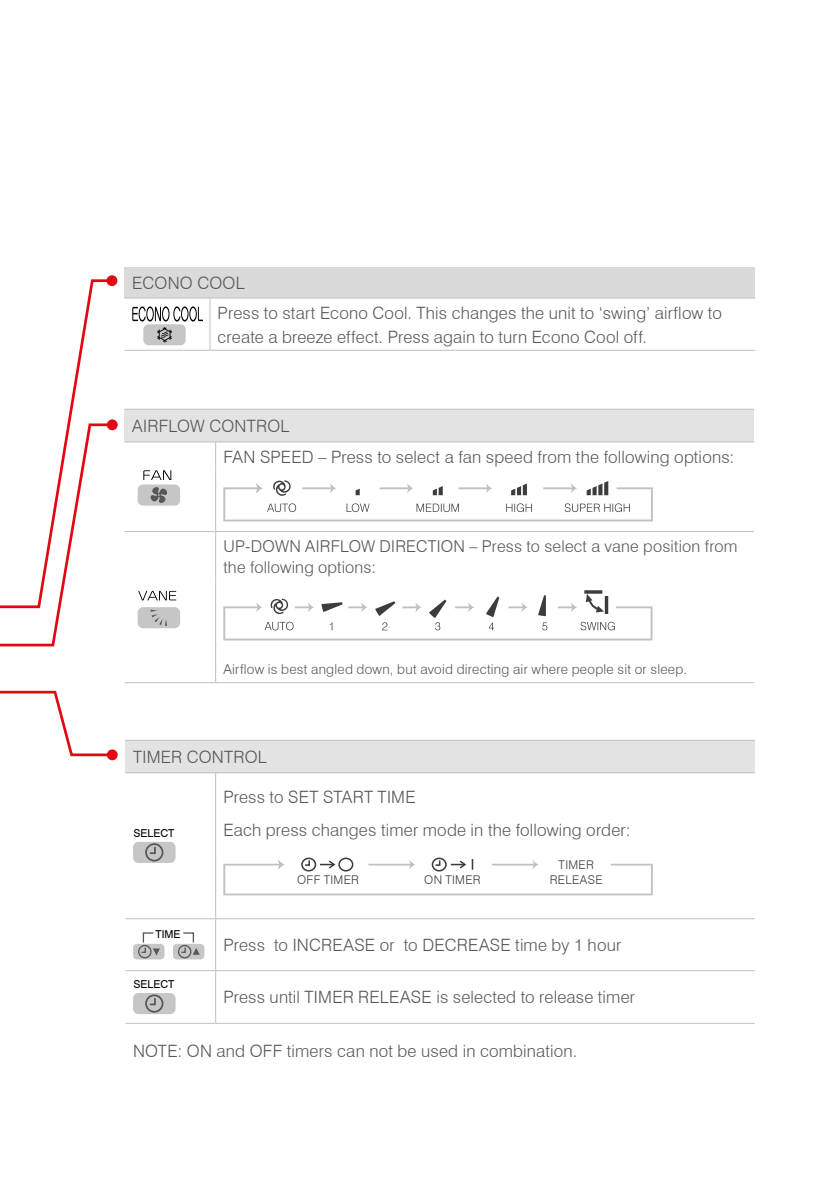
<style>
.page{position:relative;width:840px;height:1191px;background:#fff}
.page>*{position:absolute;margin:0;border:0;box-sizing:border-box;transform-origin:0 0}
.t1{font:300 17px/33.2px "Swiss 721 BT";letter-spacing:.01em;color:#575756}
.t2{font:300 16.4px/21.8px "Swiss 721 BT";letter-spacing:.015em;color:#575756}
.t3{font:300 13.6px "Swiss 721 BT";letter-spacing:.02em;color:#575756}
.t4{font:300 12px/15.4px "Swiss 721 BT";letter-spacing:.025em;color:#3c3c3b;text-align:center}
.t5{font:10.8px "Swiss 721 BT";color:#000}
</style>
<div class="page">
<div style="left:106px;top:275px;width:11px;height:11px;background:#e30613;border-radius:50%"></div>
<div style="left:125px;top:740px;width:629px;height:33px;background:#e3e3e3"></div>
<hr style="left:125px;top:740px;width:90px;height:1px;background:#c1c0c0">
<hr style="left:215px;top:740px;width:539px;height:1px;background:#c1c0c0">
<hr style="left:125px;top:772px;width:90px;height:1px;background:#c1c0c0">
<hr style="left:125px;top:918px;width:90px;height:1px;background:#c1c0c0">
<hr style="left:215px;top:772px;width:539px;height:1px;background:#c1c0c0">
<hr style="left:215px;top:773px;width:1px;height:145px;background:#c1c0c0">
<hr style="left:215px;top:918px;width:539px;height:1px;background:#c1c0c0">
<hr style="left:215px;top:919px;width:1px;height:51px;background:#c1c0c0">
<hr style="left:215px;top:971px;width:1px;height:52px;background:#c1c0c0">
<hr style="left:125px;top:1023px;width:90px;height:1px;background:#c1c0c0">
<hr style="left:215px;top:1023px;width:539px;height:1px;background:#c1c0c0">
<hr style="left:125px;top:970px;width:90px;height:1px;background:#c1c0c0">
<hr style="left:215px;top:970px;width:539px;height:1px;background:#c1c0c0">
<div style="left:133px;top:842px;width:42px;height:21px;background:#c6c6c6;border-radius:5px"></div>
<div style="left:145px;top:843px;width:18px;height:18px;border:2px solid #575756;border-radius:50%"></div>
<svg style="left:148px;top:845px;width:9px;height:10px"></svg>
<div style="left:301px;top:857px;width:15px;height:14px;border:2px solid #3c3c3b;border-radius:50%"></div>
<div style="left:338px;top:857px;width:15px;height:14px;border:2px solid #3c3c3b;border-radius:50%"></div>
<div style="left:431px;top:857px;width:15px;height:14px;border:2px solid #3c3c3b;border-radius:50%"></div>
<svg style="left:223px;top:859px;width:429px;height:36px"></svg>
<div style="left:133px;top:943px;width:31px;height:16px;background:#c6c6c6;border-radius:4px"></div>
<div style="left:138px;top:945px;width:13px;height:13px;border:1px solid #575756;border-radius:50%"></div>
<div style="left:173px;top:943px;width:31px;height:16px;background:#c6c6c6;border-radius:4px"></div>
<div style="left:178px;top:945px;width:13px;height:13px;border:1px solid #575756;border-radius:50%"></div>
<svg style="left:140px;top:932px;width:20px;height:23px"></svg>
<svg style="left:180px;top:932px;width:20px;height:22px"></svg>
<div style="left:133px;top:993px;width:42px;height:21px;background:#c6c6c6;border-radius:5px"></div>
<div style="left:145px;top:994px;width:18px;height:18px;border:2px solid #575756;border-radius:50%"></div>
<svg style="left:148px;top:997px;width:8px;height:9px"></svg>
<svg style="left:0;top:278px;width:115px;height:369px"></svg>
<div style="left:107px;top:419px;width:11px;height:11px;background:#e30613;border-radius:50%"></div>
<svg style="left:0;top:690px;width:109px;height:67px"></svg>
<div style="left:107px;top:749px;width:11px;height:11px;background:#e30613;border-radius:50%"></div>
<div style="left:124px;top:409px;width:629px;height:33px;background:#e3e3e3"></div>
<hr style="left:124px;top:409px;width:91px;height:1px;background:#c1c0c0">
<hr style="left:215px;top:409px;width:538px;height:1px;background:#c1c0c0">
<hr style="left:124px;top:441px;width:91px;height:1px;background:#c1c0c0">
<hr style="left:215px;top:441px;width:538px;height:1px;background:#c1c0c0">
<svg style="left:215px;top:442px;width:1px;height:28px"></svg>
<hr style="left:215px;top:470px;width:1px;height:61px;background:#c1c0c0">
<hr style="left:124px;top:531px;width:91px;height:1px;background:#c1c0c0">
<hr style="left:215px;top:531px;width:538px;height:1px;background:#c1c0c0">
<hr style="left:215px;top:532px;width:1px;height:49px;background:#c1c0c0">
<hr style="left:215px;top:581px;width:1px;height:101px;background:#c1c0c0">
<hr style="left:124px;top:682px;width:91px;height:1px;background:#c1c0c0">
<hr style="left:215px;top:682px;width:538px;height:1px;background:#c1c0c0">
<svg style="left:143px;top:470px;width:28px;height:10px"></svg>
<svg style="left:223px;top:480px;width:429px;height:41px"></svg>
<svg style="left:138px;top:591px;width:38px;height:9px"></svg>
<hr style="left:584px;top:590px;width:18px;height:3px;background:#3c3c3b">
<svg style="left:223px;top:594px;width:429px;height:46px"></svg>
<div style="left:137px;top:484px;width:43px;height:21px;background:#c6c6c6;border-radius:5px"></div>
<svg style="left:150px;top:487px;width:17px;height:16px"></svg>
<div style="left:137px;top:607px;width:43px;height:21px;background:#c6c6c6;border-radius:5px"></div>
<svg style="left:150px;top:609px;width:17px;height:17px"></svg>
<div style="left:124px;top:267px;width:630px;height:31px;background:#dadada"></div>
<hr style="left:124px;top:298px;width:86px;height:1px;background:#c1c0c0">
<hr style="left:210px;top:298px;width:544px;height:1px;background:#c1c0c0">
<hr style="left:209px;top:298px;width:1px;height:52px;background:#c1c0c0">
<hr style="left:124px;top:350px;width:86px;height:1px;background:#c1c0c0">
<hr style="left:210px;top:350px;width:544px;height:1px;background:#c1c0c0">
<svg style="left:132px;top:306px;width:71px;height:15px"></svg>
<div style="left:143px;top:324px;width:42px;height:21px;background:#c6c6c6;border-radius:5px"></div>
<svg style="left:157px;top:327px;width:15px;height:15px"></svg>
<p class="t1" style="left:217px;top:268px;width:505px;line-height:29.6px;text-indent:-85px">ECONO COOL<br>Press to start Econo Cool. This changes the unit to ‘swing’ airflow to</p>
<p class="t1" style="left:217px;top:320px;width:430px">create a breeze effect. Press again to turn Econo Cool off.</p>
<p class="t1" style="left:223px;top:411px;width:512px;line-height:30.4px;text-indent:-91px">AIRFLOW CONTROL<br>FAN SPEED – Press to select a fan speed from the following options:</p>
<p class="t2" style="left:223px;top:535px;width:515px">UP-DOWN AIRFLOW DIRECTION – Press to select a vane position from the following options:</p>
<p class="t3" style="left:223px;top:660px;width:465px">Airflow is best angled down, but avoid directing air where people sit or sleep.</p>
<p class="t1" style="left:133px;top:740px;width:135px">TIMER CONTROL</p>
<p class="t5" style="left:133px;top:825px;width:42px">SELECT</p>
<p class="t5" style="left:155px;top:927px;width:27px">TIME</p>
<p class="t5" style="left:133px;top:977px;width:42px">SELECT</p>
<p class="t1" style="left:223px;top:779px;width:408px">Press to SET START TIME<br>Each press changes timer mode in the following order:</p>
<p class="t4" style="left:297px;top:872px;width:63px">OFF TIMER</p>
<p class="t4" style="left:424px;top:872px;width:58px">ON TIMER</p>
<p class="t4" style="left:549px;top:856px;width:54px">TIMER<br>RELEASE</p>
<p class="t1" style="left:223px;top:928px;width:399px">Press to INCREASE or to DECREASE time by 1 hour</p>
<p class="t1" style="left:223px;top:980px;width:413px">Press until TIMER RELEASE is selected to release timer</p>
<p class="t1" style="left:133px;top:1034px;width:445px">NOTE: ON and OFF timers can not be used in combination.</p>
</div>
